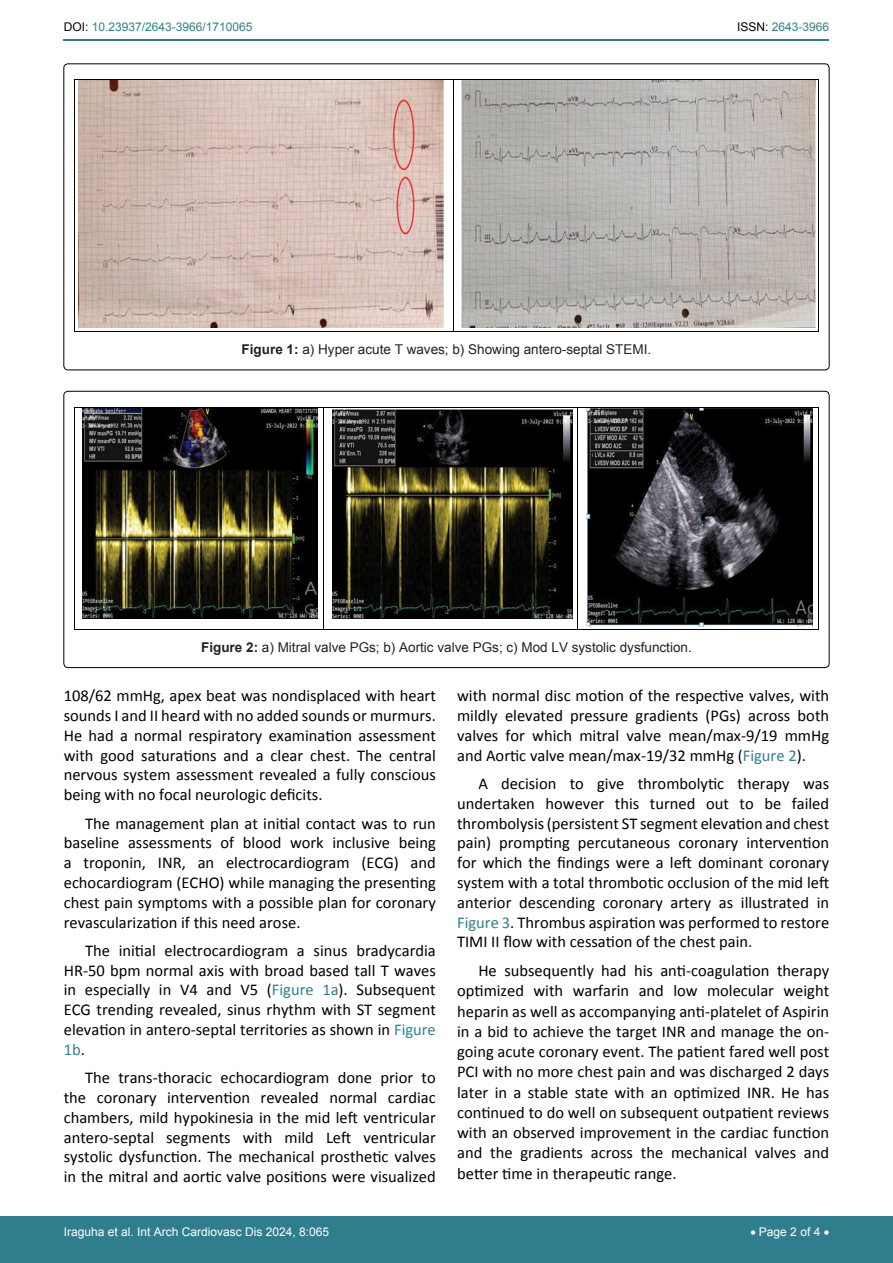
<style>
.page{position:relative;width:893px;height:1263px;background:#fff}
.page>*{position:absolute;margin:0;border:0;box-sizing:border-box;transform-origin:0 0}
.t1{font:16.5px/19.8px "Calibri";color:#000;text-align:justify}
.t2{font:13.5px "Arial";color:#222}
.t3{font:12px "Arial";color:#fff}
.t4{font:12px "Arial";color:#30808d}
.s1{color:#000}
.s2{font-weight:700}
.s3{color:#30808d}
</style>
<div class="page">
<hr style="left:64px;top:40px;width:765px;height:1px;background:#30808d">
<div style="left:0;top:1217px;width:893px;height:46px;background:#307d8d"></div>
<img style="left:78px;top:80px;width:366px;height:247px">
<img style="left:462px;top:80px;width:353px;height:247px">
<hr style="left:75px;top:79px;width:378px;height:1px;background:#010101">
<hr style="left:454px;top:79px;width:364px;height:1px;background:#010101">
<hr style="left:74px;top:80px;width:1px;height:251px;background:#010101">
<hr style="left:75px;top:331px;width:378px;height:1px;background:#010101">
<hr style="left:453px;top:80px;width:1px;height:251px;background:#010101">
<hr style="left:454px;top:331px;width:364px;height:1px;background:#010101">
<hr style="left:818px;top:80px;width:1px;height:251px;background:#010101">
<img style="left:83px;top:408px;width:235px;height:211px">
<img style="left:332px;top:409px;width:240px;height:210px">
<img style="left:586px;top:408px;width:227px;height:218px">
<hr style="left:75px;top:407px;width:248px;height:1px;background:#010101">
<hr style="left:324px;top:407px;width:253px;height:1px;background:#010101">
<hr style="left:578px;top:407px;width:240px;height:1px;background:#010101">
<hr style="left:74px;top:408px;width:1px;height:221px;background:#010101">
<hr style="left:75px;top:629px;width:248px;height:1px;background:#010101">
<hr style="left:323px;top:408px;width:1px;height:221px;background:#010101">
<hr style="left:324px;top:629px;width:253px;height:1px;background:#010101">
<hr style="left:577px;top:408px;width:1px;height:221px;background:#010101">
<hr style="left:578px;top:629px;width:240px;height:1px;background:#010101">
<hr style="left:818px;top:408px;width:1px;height:221px;background:#010101">
<p class="t4" style="left:64px;top:19px;width:190px"><span class="s1">DOI:</span> 10.23937/2643-3966/1710065</p>
<p class="t4" style="left:737px;top:19px;width:94px"><span class="s1">ISSN:</span> 2643-3966</p>
<p class="t2" style="left:242px;top:341px;width:411px"><span class="s2">Figure 1:</span> a) Hyper acute T waves; b) Showing antero-septal STEMI.</p>
<p class="t2" style="left:201px;top:638px;width:492px"><span class="s2">Figure 2:</span> a) Mitral valve PGs; b) Aortic valve PGs; c) Mod LV systolic dysfunction.</p>
<p class="t1" style="left:64px;top:686px;width:374px">108/62 mmHg, apex beat was nondisplaced with heart sounds I and II heard with no added sounds or murmurs.<br>He had a normal respiratory examination assessment with good saturations and a clear chest. The central nervous system assessment revealed a fully conscious being with no focal neurologic deficits.</p>
<p class="t1" style="left:64px;top:813px;width:374px;text-indent:21px">The management plan at initial contact was to run baseline assessments of blood work inclusive being a troponin, INR, an electrocardiogram (ECG) and echocardiogram (ECHO) while managing the presenting chest pain symptoms with a possible plan for coronary revascularization if this need arose.</p>
<p class="t1" style="left:64px;top:940px;width:374px;text-indent:21px">The initial electrocardiogram a sinus bradycardia HR-50 bpm normal axis with broad based tall T waves in especially in V4 and V5 (<span class="s3">Figure 1a</span>). Subsequent ECG trending revealed, sinus rhythm with ST segment elevation in antero-septal territories as shown in <span class="s3">Figure 1b</span>.</p>
<p class="t1" style="left:64px;top:1068px;width:374px;text-indent:21px">The trans-thoracic echocardiogram done prior to the coronary intervention revealed normal cardiac chambers, mild hypokinesia in the mid left ventricular antero-septal segments with mild Left ventricular systolic dysfunction. The mechanical prosthetic valves in the mitral and aortic valve positions were visualized</p>
<p class="t1" style="left:457px;top:686px;width:374px">with normal disc motion of the respective valves, with mildly elevated pressure gradients (PGs) across both valves for which mitral valve mean/max-9/19 mmHg and Aortic valve mean/max-19/32 mmHg (<span class="s3">Figure 2</span>).</p>
<p class="t1" style="left:457px;top:774px;width:374px;text-indent:21px">A decision to give thrombolytic therapy was undertaken however this turned out to be failed thrombolysis (persistent ST segment elevation and chest pain) prompting percutaneous coronary intervention for which the findings were a left dominant coronary system with a total thrombotic occlusion of the mid left anterior descending coronary artery as illustrated in <span class="s3">Figure 3</span>. Thrombus aspiration was performed to restore TIMI II flow with cessation of the chest pain.</p>
<p class="t1" style="left:457px;top:961px;width:374px;line-height:20.2px;text-indent:21px">He subsequently had his anti-coagulation therapy optimized with warfarin and low molecular weight heparin as well as accompanying anti-platelet of Aspirin in a bid to achieve the target INR and manage the on&shy;going acute coronary event. The patient fared well post PCI with no more chest pain and was discharged 2 days later in a stable state with an optimized INR. He has continued to do well on subsequent outpatient reviews with an observed improvement in the cardiac function and the gradients across the mechanical valves and better time in therapeutic range.</p>
<p class="t3" style="left:64px;top:1223px;width:267px">Iraguha et al. Int Arch Cardiovasc Dis 2024, 8:065</p>
<p class="t3" style="left:750px;top:1223px;width:80px">• Page 2 of 4 •</p>
</div>
